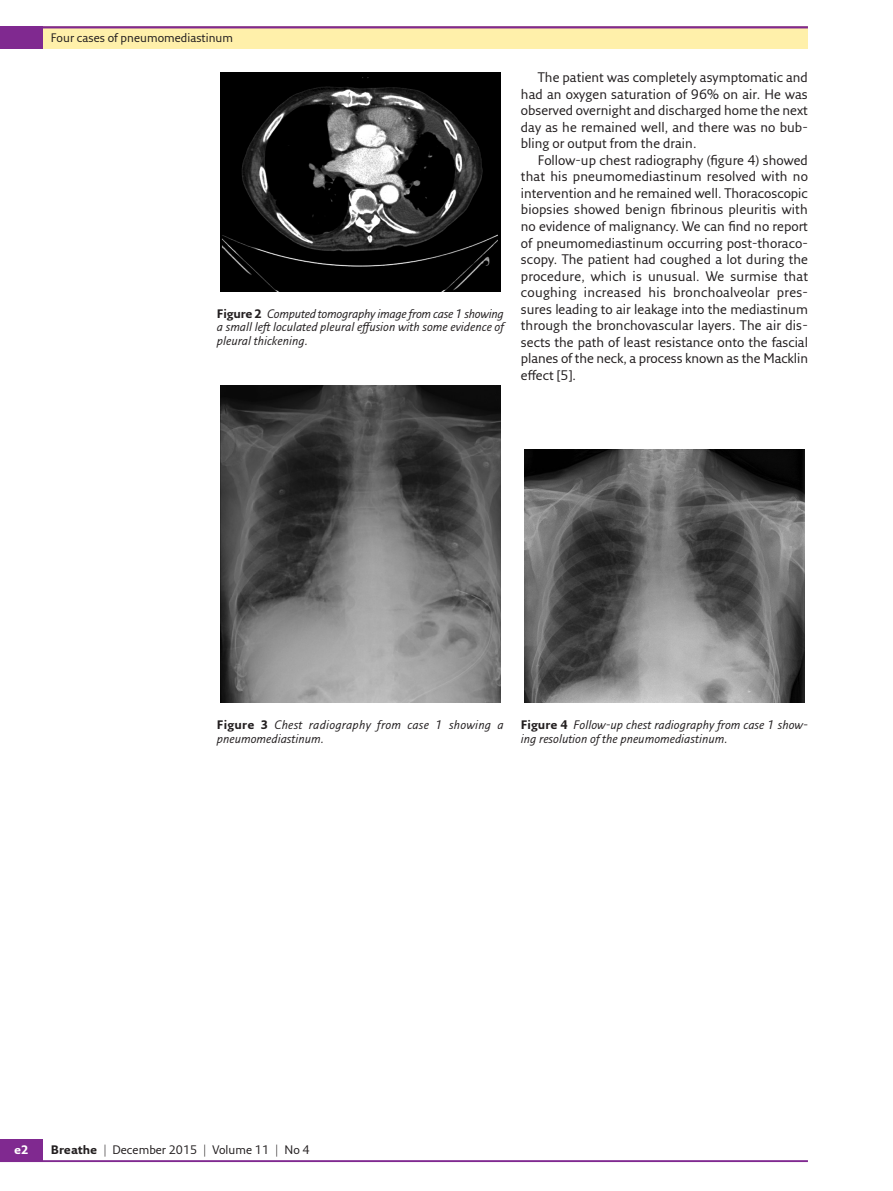
<style>
.page{position:relative;width:893px;height:1191px;background:#fff}
.page>*{position:absolute;margin:0;border:0;box-sizing:border-box;transform-origin:0 0}
.T{font:13.5px/16.5px "Fresco Sans Pro";color:#231f20;text-align:justify}
.FC{font:italic 12px/13.5px "Fresco Sans Pro";color:#231f20}
.LRH{font:12px "Fresco Sans Pro";color:#231f20}
.FC-2{font:italic 12px/13.5px "Fresco Sans Pro";letter-spacing:.02em;color:#231f20}
.Folio{font:700 12px "Fresco Sans Pro";color:#fff}
.s1{font-weight:700;font-style:normal}
.s2{font-weight:700}
</style>
<div class="page">
<hr style="left:0;top:1160px;width:808px;height:2px;background:#802990">
<div style="left:0;top:1138px;width:43px;height:23px;background:#802990"></div>
<div style="left:0;top:26px;width:808px;height:23px;background:#fff0aa"></div>
<hr style="left:0;top:26px;width:808px;height:2px;background:#802990">
<div style="left:0;top:26px;width:43px;height:23px;background:#802990"></div>
<img style="left:220px;top:386px;width:281px;height:316px">
<img style="left:524px;top:449px;width:281px;height:253px">
<img style="left:220px;top:72px;width:281px;height:219px">
<p class="LRH" style="left:51px;top:30px;width:184px">Four cases of pneumomediastinum</p>
<p class="FC" style="left:217px;top:306px;width:289px;text-align:justify"><span class="s1">Figure 2</span> Computed tomography image from case 1 showing a small left loculated pleural effusion with some evidence of pleural thickening.</p>
<p class="T" style="left:521px;top:69px;width:289px;text-indent:17px">The patient was completely asymptomatic and had an oxygen saturation of 96% on air. He was observed overnight and discharged home the next day as he remained well, and there was no bub&shy;bling or output from the drain.</p>
<p class="T" style="left:521px;top:152px;width:289px;text-indent:17px">Follow-up chest radiography (figure 4) showed that his pneumomediastinum resolved with no intervention and he remained well. Thoracoscopic biopsies showed benign fibrinous pleuritis with no evidence of malignancy. We can find no report of pneumomediastinum occurring post-thoraco&shy;scopy. The patient had coughed a lot during the procedure, which is unusual. We surmise that coughing increased his bronchoalveolar pres&shy;sures leading to air leakage into the mediastinum through the bronchovascular layers. The air dis&shy;sects the path of least resistance onto the fascial planes of the neck, a process known as the Macklin effect [5].</p>
<p class="FC-2" style="left:217px;top:718px;width:288px"><span class="s1">Figure 3</span> Chest radiography from case 1 showing a pneumomediastinum.</p>
<p class="FC" style="left:521px;top:718px;width:289px"><span class="s1">Figure 4</span> Follow-up chest radiography from case 1 show&shy;ing resolution of the pneumomediastinum.</p>
<p class="Folio" style="left:14px;top:1142px;width:16px">e2</p>
<p class="LRH" style="left:51px;top:1142px;width:260px"><span class="s2">Breathe</span> | December 2015 | Volume 11 | No 4</p>
</div>
